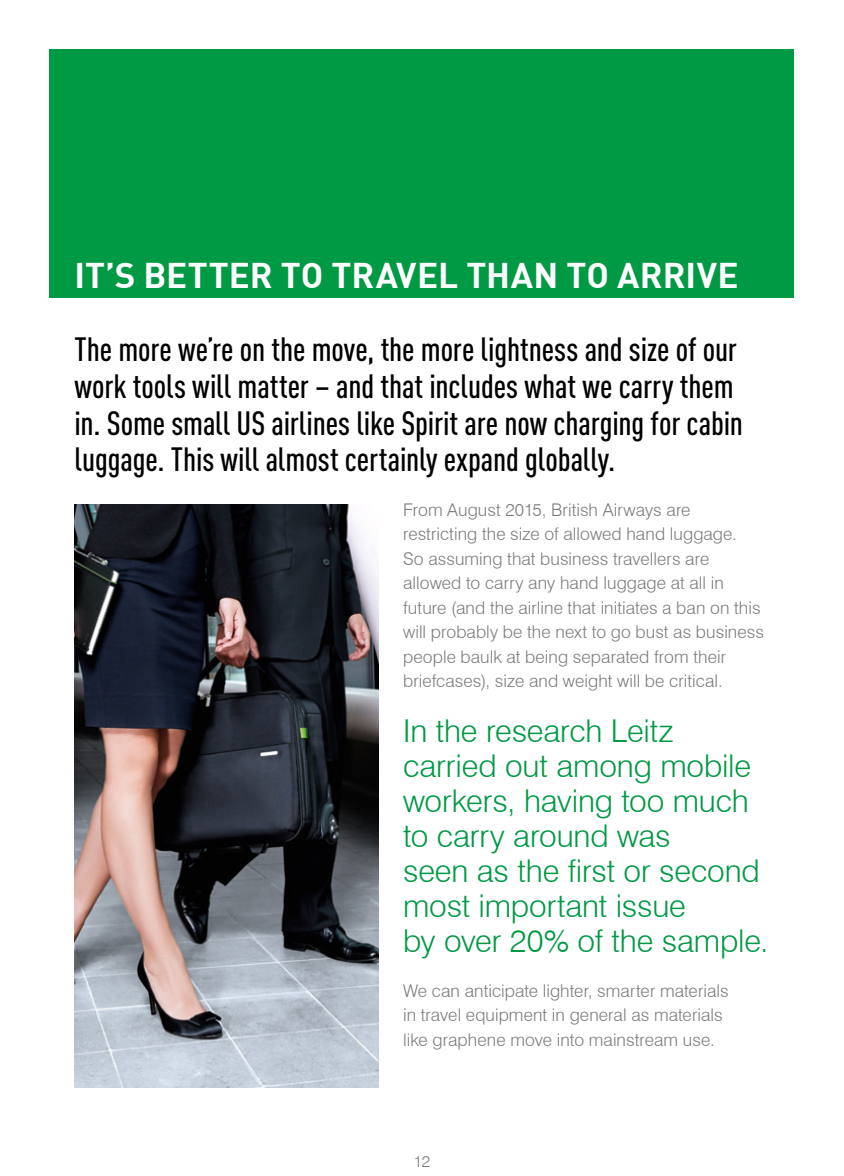
<style>
.page{position:relative;width:844px;height:1176px;background:#fff}
.page>*{position:absolute;margin:0;border:0;box-sizing:border-box;transform-origin:0 0}
.t1{font:700 35px "DIN";color:#fff}
.t2{font:500 33.25px/36.8px "DIN Cond";letter-spacing:-.005em;color:#000}
.t3{font:300 31.5px/35px "Swiss 721 BT";letter-spacing:-.005em;color:#094}
.t4{font:300 17.5px/24.5px "Swiss 721 BT";letter-spacing:.005em;color:#7a7b7a}
.t5{font:300 15.75px "Swiss 721 BT";color:#7a7b7a}
</style>
<div class="page">
<div style="left:50px;top:50px;width:744px;height:248px;background:#094"></div>
<img style="left:74px;top:504px;width:304px;height:583px">
<p class="t1" style="left:74px;top:253px;width:665px">IT’S BETTER TO TRAVEL THAN TO ARRIVE</p>
<p class="t2" style="left:74px;top:330px;width:669px">The more we’re on the move, the more lightness and size of our work tools will matter – and that includes what we carry them in. Some small US airlines like Spirit are now charging for cabin luggage. This will almost certainly expand globally.</p>
<p class="t4" style="left:403px;top:497px;width:362px">From August 2015, British Airways are restricting the size of allowed hand luggage.<br>So assuming that business travellers are allowed to carry any hand luggage at all in future (and the airline that initiates a ban on this will probably be the next to go bust as business people baulk at being separated from their briefcases), size and weight will be critical.</p>
<p class="t3" style="left:403px;top:713px;width:367px">In the research Leitz carried out among mobile workers, having too much to carry around was<br>seen as the first or second most important issue<br>by over 20% of the sample.</p>
<p class="t4" style="left:403px;top:978px;width:327px">We can anticipate lighter, smarter materials in travel equipment in general as materials like graphene move into mainstream use.</p>
<p class="t5" style="left:414px;top:1152px;width:18px">12</p>
</div>
